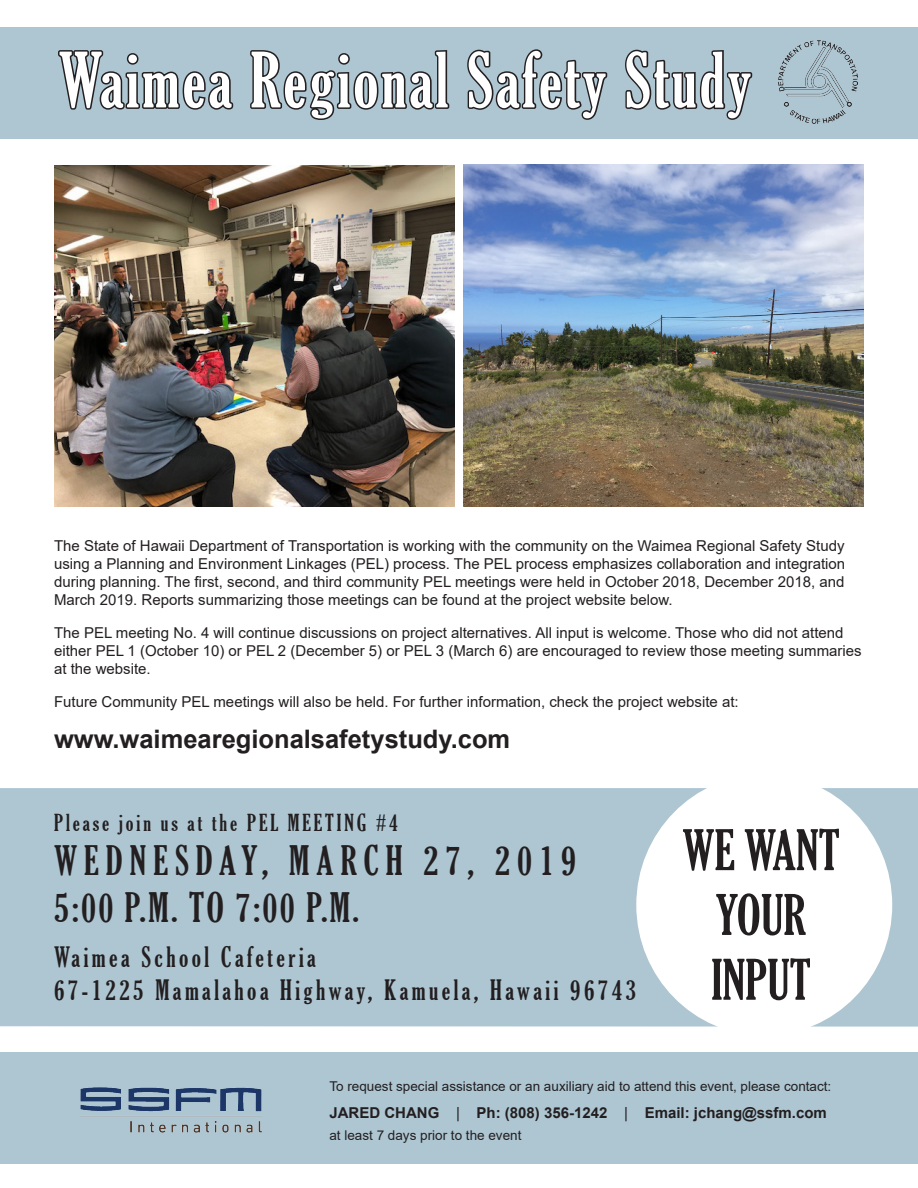
<style>
.page{position:relative;width:918px;height:1188px;background:#fff}
.page>*{position:absolute;margin:0;border:0;box-sizing:border-box;transform-origin:0 0}
.t1{font:extra-condensed 73.5px "Gloucester";letter-spacing:.04em;color:#fff}
.t2{font:extra-condensed 54px/64.8px "Gloucester";color:#231f20;text-align:center}
.t3{font:extra-condensed 39px "Gloucester";letter-spacing:.18em;color:#231f20}
.t4{font:extra-condensed 27px "Gloucester";letter-spacing:.13em;color:#231f20}
.t5{font:700 25.5px "Arial";color:#231f20}
.t6{font:extra-condensed 22.5px "Gloucester";letter-spacing:.13em;color:#231f20}
.t7{font:15px/18px "Arial";color:#231f20;text-align:justify}
.t8{font:700 15px "Arial";color:#231f20}
.t9{font:13.5px "Arial";color:#231f20}
.s1{font-weight:400}
</style>
<div class="page">
<div style="left:0;top:1052px;width:918px;height:112px;background:#adc6d2"></div>
<img style="left:80px;top:1087px;width:182px;height:46px">
<div style="left:0;top:27px;width:918px;height:112px;background:#adc6d2"></div>
<svg style="left:58px;top:50px;width:176px;height:60px"></svg>
<svg style="left:250px;top:50px;width:200px;height:70px"></svg>
<svg style="left:467px;top:49px;width:141px;height:71px"></svg>
<svg style="left:625px;top:49px;width:128px;height:71px"></svg>
<img style="left:778px;top:41px;width:80px;height:82px">
<img style="left:464px;top:165px;width:400px;height:342px">
<img style="left:54px;top:165px;width:400px;height:342px">
<div style="left:0;top:788px;width:918px;height:239px;background:#adc6d2"></div>
<div style="left:636px;top:774px;width:256px;height:262px;background:#fff;border-radius:50%"></div>
<p class="t1" style="left:59px;top:38px;width:694px">Waimea Regional Safety Study</p>
<p class="t7" style="left:54px;top:536px;width:793px">The State of Hawaii Department of Transportation is working with the community on the Waimea Regional Safety Study using a Planning and Environment Linkages (PEL) process. The PEL process emphasizes collaboration and integration during planning. The first, second, and third community PEL meetings were held in October 2018, December 2018, and March 2019. Reports summarizing those meetings can be found at the project website below.</p>
<p class="t7" style="left:54px;top:623px;width:809px;text-align:left">The PEL meeting No. 4 will continue discussions on project alternatives. All input is welcome. Those who did not attend either PEL 1 (October 10) or PEL 2 (December 5) or PEL 3 (March 6) are encouraged to review those meeting summaries at the website.</p>
<p class="t7" style="left:54px;top:692px;width:686px">Future Community PEL meetings will also be held. For further information, check the project website at:</p>
<p class="t5" style="left:54px;top:721px;width:458px">www.waimearegionalsafetystudy.com</p>
<p class="t6" style="left:54px;top:810px;width:345px">Please join us at the PEL MEETING #4</p>
<p class="t3" style="left:54px;top:838px;width:524px">WEDNESDAY, MARCH 27, 2019</p>
<p class="t3" style="left:54px;top:885px;width:307px">5:00 P.M. TO 7:00 P.M.</p>
<p class="t4" style="left:54px;top:941px;width:263px">Waimea School Cafeteria</p>
<p class="t4" style="left:54px;top:974px;width:584px">67-1225 Mamalahoa Highway, Kamuela, Hawaii 96743</p>
<p class="t2" style="left:682px;top:818px;width:159px">WE WANT<br>YOUR<br>INPUT</p>
<p class="t9" style="left:329px;top:1077px;width:503px">To request special assistance or an auxiliary aid to attend this event, please contact:</p>
<p class="t8" style="left:329px;top:1102px;width:499px">JARED CHANG <span class="s1">|</span> Ph: (808) 356-1242 <span class="s1">|</span> Email: jchang@ssfm.com</p>
<p class="t9" style="left:329px;top:1126px;width:194px">at least 7 days prior to the event</p>
</div>
